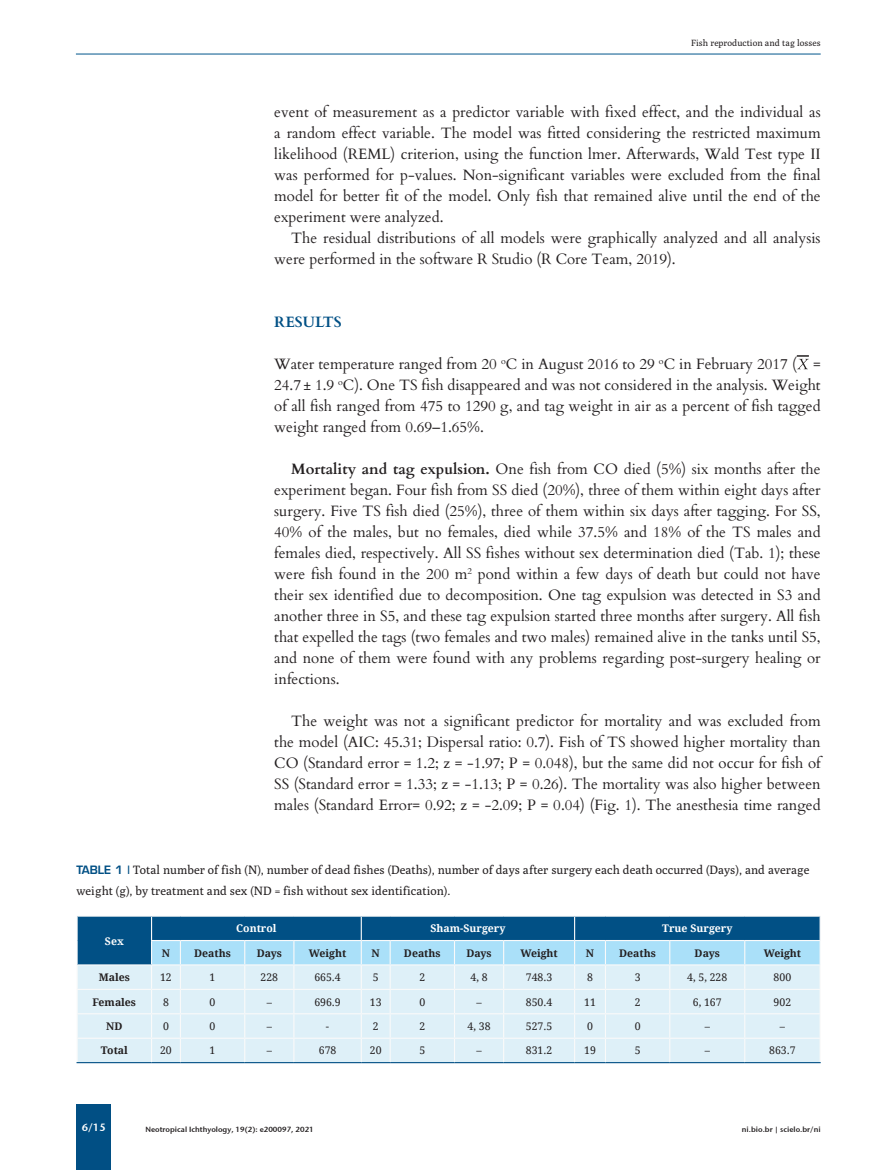
<style>
.page{position:relative;width:893px;height:1170px;background:#fff}
.page>*{position:absolute;margin:0;border:0;box-sizing:border-box;transform-origin:0 0}
.t1{font:15px/21px "Cardo";color:#231f20;text-align:justify}
.Normal1{font:700 15px "Cardo";color:#015085}
.t2{font:12px/21px "Poly";color:#231f20}
.t3{font:10.5px "Droid Serif";color:#231f20}
.t4{font:700 10.5px "Droid Serif";color:#231f20}
.t5{font:700 10.5px "Droid Serif";color:#fff}
.t6{font:10.5px "Stone Sans Sem ITCTT Semi";color:#fff}
.t7{font:700 10.5px "Droid Serif";color:#fcfcfc}
.t8{font:9px "Poly";color:#231f20}
.t9{font:7.5px "Stone Sans Sem ITCTT Semi";color:#231f20}
.s1{font-weight:700}
.s2{font-family:"Eugenio Medium Normal";color:#014f84}
</style>
<div class="page">
<div style="left:77px;top:1104px;width:34px;height:65px;background:#014f84"></div>
<hr style="left:76px;top:54px;width:745px;height:1px;background:#01558c">
<svg style="left:797px;top:355px;width:12px;height:14px"></svg>
<div style="left:77px;top:916px;width:75px;height:48px;background:#015085"></div>
<div style="left:78px;top:965px;width:73px;height:96px;background:#def0f8"></div>
<hr style="left:77px;top:915px;width:75px;height:1px;background:#fafafa">
<hr style="left:77px;top:964px;width:75px;height:1px;background:#fafafa">
<hr style="left:77px;top:988px;width:75px;height:1px;background:#fafafa">
<hr style="left:77px;top:1013px;width:75px;height:1px;background:#fafafa">
<hr style="left:77px;top:1037px;width:75px;height:1px;background:#fafafa">
<svg style="left:77px;top:916px;width:1px;height:145px"></svg>
<svg style="left:151px;top:916px;width:670px;height:145px;background:#b4d4e5"></svg>
<hr style="left:77px;top:1061px;width:75px;height:2px;background:#015085">
<hr style="left:152px;top:1061px;width:28px;height:2px;background:#015085">
<hr style="left:180px;top:1061px;width:65px;height:2px;background:#015085">
<hr style="left:245px;top:1061px;width:49px;height:2px;background:#015085">
<hr style="left:294px;top:1061px;width:67px;height:2px;background:#015085">
<hr style="left:361px;top:1061px;width:29px;height:2px;background:#015085">
<hr style="left:390px;top:1061px;width:64px;height:2px;background:#015085">
<hr style="left:454px;top:1061px;width:50px;height:2px;background:#015085">
<hr style="left:504px;top:1061px;width:71px;height:2px;background:#015085">
<hr style="left:575px;top:1061px;width:30px;height:2px;background:#015085">
<hr style="left:605px;top:1061px;width:65px;height:2px;background:#015085">
<hr style="left:670px;top:1061px;width:75px;height:2px;background:#015085">
<hr style="left:745px;top:1061px;width:76px;height:2px;background:#015085">
<p class="t8" style="left:691px;top:38px;width:131px">Fish reproduction and tag losses</p>
<p class="t1" style="left:274px;top:101px;width:548px">event of measurement as a predictor variable with fixed effect, and the individual as a random effect variable. The model was fitted considering the restricted maximum likelihood (REML) criterion, using the function lmer. Afterwards, Wald Test type II was performed for p-values. Non-significant variables were excluded from the final model for better fit of the model. Only fish that remained alive until the end of the experiment were analyzed.</p>
<p class="t1" style="left:274px;top:227px;width:548px;text-indent:17px">The residual distributions of all models were graphically analyzed and all analysis were performed in the software R Studio (R Core Team, 2019).</p>
<p class="Normal1" style="left:274px;top:310px;width:69px">RESULTS</p>
<p class="t1" style="left:274px;top:353px;width:548px">Water temperature ranged from 20 <sup>o</sup>C in August 2016 to 29 <sup>o</sup>C in February 2017 ( = 24.7 ± 1.9 <sup>o</sup>C). One TS fish disappeared and was not considered in the analysis. Weight of all fish ranged from 475 to 1290 g, and tag weight in air as a percent of fish tagged weight ranged from 0.69–1.65%.</p>
<p class="t1" style="left:274px;top:458px;width:548px;text-indent:17px"><span class="s1">Mortality and tag expulsion.</span> One fish from CO died (5%) six months after the experiment began. Four fish from SS died (20%), three of them within eight days after surgery. Five TS fish died (25%), three of them within six days after tagging. For SS, 40% of the males, but no females, died while 37.5% and 18% of the TS males and females died, respectively. All SS fishes without sex determination died (Tab. 1); these were fish found in the 200 m<sup>2</sup> pond within a few days of death but could not have their sex identified due to decomposition. One tag expulsion was detected in S3 and another three in S5, and these tag expulsion started three months after surgery. All fish that expelled the tags (two females and two males) remained alive in the tanks until S5, and none of them were found with any problems regarding post-surgery healing or infections.</p>
<p class="t1" style="left:274px;top:710px;width:548px;text-indent:17px">The weight was not a significant predictor for mortality and was excluded from the model (AIC: 45.31; Dispersal ratio: 0.7). Fish of TS showed higher mortality than CO (Standard error = 1.2; z = -1.97; P = 0.048), but the same did not occur for fish of SS (Standard error = 1.33; z = -1.13; P = 0.26). The mortality was also higher between males (Standard Error= 0.92; z = -2.09; P = 0.04) (Fig. 1). The anesthesia time ranged</p>
<p class="t2" style="left:77px;top:858px;width:735px"><span class="s2">TABLE 1 |</span> Total number of fish (N), number of dead fishes (Deaths), number of days after surgery each death occurred (Days), and average weight (g), by treatment and sex (ND = fish without sex identification).</p>
<p class="t7" style="left:105px;top:934px;width:20px">Sex</p>
<p class="t5" style="left:236px;top:922px;width:42px">Control</p>
<p class="t5" style="left:430px;top:922px;width:77px">Sham-Surgery</p>
<p class="t5" style="left:662px;top:922px;width:72px">True Surgery</p>
<p class="t4" style="left:162px;top:946px;width:10px">N</p>
<p class="t4" style="left:194px;top:946px;width:38px">Deaths</p>
<p class="t4" style="left:257px;top:946px;width:27px">Days</p>
<p class="t4" style="left:309px;top:946px;width:39px">Weight</p>
<p class="t4" style="left:372px;top:946px;width:10px">N</p>
<p class="t4" style="left:404px;top:946px;width:38px">Deaths</p>
<p class="t4" style="left:466px;top:946px;width:27px">Days</p>
<p class="t4" style="left:520px;top:946px;width:39px">Weight</p>
<p class="t4" style="left:586px;top:946px;width:10px">N</p>
<p class="t4" style="left:619px;top:946px;width:38px">Deaths</p>
<p class="t4" style="left:695px;top:946px;width:27px">Days</p>
<p class="t4" style="left:764px;top:946px;width:39px">Weight</p>
<p class="t4" style="left:99px;top:971px;width:33px">Males</p>
<p class="t3" style="left:160px;top:971px;width:13px">12</p>
<p class="t3" style="left:210px;top:971px;width:7px">1</p>
<p class="t3" style="left:261px;top:971px;width:19px">228</p>
<p class="t3" style="left:314px;top:971px;width:28px">665.4</p>
<p class="t3" style="left:373px;top:971px;width:7px">5</p>
<p class="t3" style="left:419px;top:971px;width:7px">2</p>
<p class="t3" style="left:470px;top:971px;width:19px">4, 8</p>
<p class="t3" style="left:526px;top:971px;width:28px">748.3</p>
<p class="t3" style="left:587px;top:971px;width:7px">8</p>
<p class="t3" style="left:635px;top:971px;width:7px">3</p>
<p class="t3" style="left:687px;top:971px;width:42px">4, 5, 228</p>
<p class="t3" style="left:774px;top:971px;width:19px">800</p>
<p class="t4" style="left:93px;top:995px;width:45px">Females</p>
<p class="t3" style="left:163px;top:995px;width:7px">8</p>
<p class="t3" style="left:210px;top:995px;width:7px">0</p>
<p class="t3" style="left:267px;top:995px;width:7px">–</p>
<p class="t3" style="left:314px;top:995px;width:28px">696.9</p>
<p class="t3" style="left:370px;top:995px;width:13px">13</p>
<p class="t3" style="left:419px;top:995px;width:7px">0</p>
<p class="t3" style="left:476px;top:995px;width:7px">–</p>
<p class="t3" style="left:526px;top:995px;width:28px">850.4</p>
<p class="t3" style="left:584px;top:995px;width:13px">11</p>
<p class="t3" style="left:635px;top:995px;width:7px">2</p>
<p class="t3" style="left:693px;top:995px;width:30px">6, 167</p>
<p class="t3" style="left:774px;top:995px;width:19px">902</p>
<p class="t4" style="left:106px;top:1020px;width:18px">ND</p>
<p class="t3" style="left:163px;top:1020px;width:7px">0</p>
<p class="t3" style="left:210px;top:1020px;width:7px">0</p>
<p class="t3" style="left:267px;top:1020px;width:7px">–</p>
<p class="t3" style="left:326px;top:1020px;width:5px">-</p>
<p class="t3" style="left:373px;top:1020px;width:7px">2</p>
<p class="t3" style="left:419px;top:1020px;width:7px">2</p>
<p class="t3" style="left:468px;top:1020px;width:24px">4, 38</p>
<p class="t3" style="left:526px;top:1020px;width:28px">527.5</p>
<p class="t3" style="left:587px;top:1020px;width:7px">0</p>
<p class="t3" style="left:635px;top:1020px;width:7px">0</p>
<p class="t3" style="left:705px;top:1020px;width:7px">–</p>
<p class="t3" style="left:780px;top:1020px;width:7px">–</p>
<p class="t4" style="left:101px;top:1044px;width:29px">Total</p>
<p class="t3" style="left:160px;top:1044px;width:13px">20</p>
<p class="t3" style="left:210px;top:1044px;width:7px">1</p>
<p class="t3" style="left:267px;top:1044px;width:7px">–</p>
<p class="t3" style="left:319px;top:1044px;width:19px">678</p>
<p class="t3" style="left:370px;top:1044px;width:13px">20</p>
<p class="t3" style="left:419px;top:1044px;width:7px">5</p>
<p class="t3" style="left:476px;top:1044px;width:7px">–</p>
<p class="t3" style="left:526px;top:1044px;width:28px">831.2</p>
<p class="t3" style="left:584px;top:1044px;width:13px">19</p>
<p class="t3" style="left:635px;top:1044px;width:7px">5</p>
<p class="t3" style="left:705px;top:1044px;width:7px">–</p>
<p class="t3" style="left:769px;top:1044px;width:28px">863.7</p>
<p class="t6" style="left:82px;top:1118px;width:25px">6/15</p>
<p class="t9" style="left:145px;top:1122px;width:170px">Neotropical Ichthyology, 19(2): e200097, 2021</p>
<p class="t9" style="left:742px;top:1122px;width:80px">ni.bio.br | scielo.br/ni</p>
</div>
